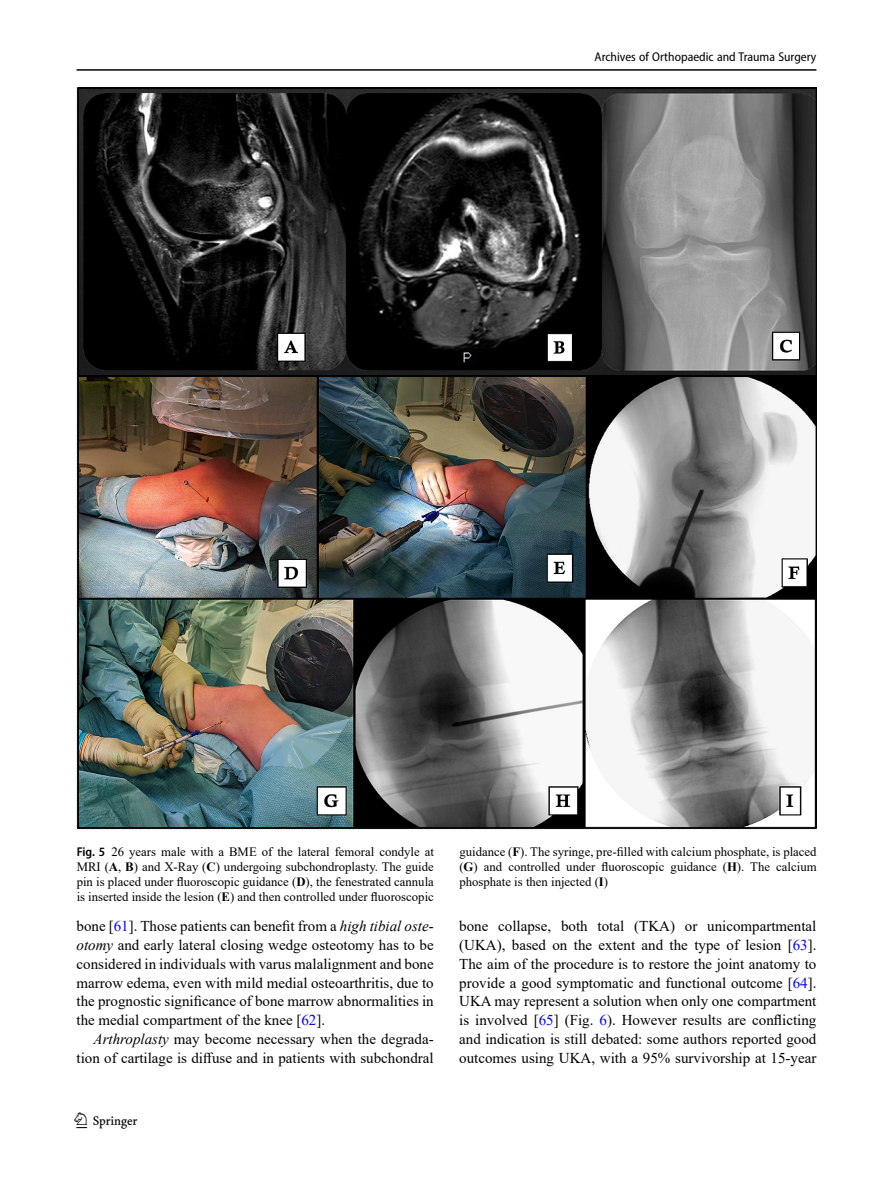
<style>
.page{position:relative;width:893px;height:1187px;background:#fff}
.page>*{position:absolute;margin:0;border:0;box-sizing:border-box;transform-origin:0 0}
.t1{font:22.5px "Springnew";color:#000}
.Body_Text_Indent{font:15px/18.8px "Times New Roman";color:#000;text-align:justify}
.Figure_Caption{font:12.75px/15px "Times New Roman";color:#000;text-align:justify}
.t2{font:semi-condensed 12.75px "Myriad Pro";color:#000}
.s1{font-family:"Myriad Pro";font-weight:600;font-stretch:semi-condensed}
.s2{font-weight:700}
.s3{color:#00f}
.s4{font-style:italic}
</style>
<div class="page">
<hr style="left:77px;top:69px;width:739px;height:2px;background:#000">
<img style="left:77px;top:87px;width:740px;height:742px">
<p class="t2" style="left:595px;top:49px;width:223px">Archives of Orthopaedic and Trauma Surgery</p>
<p class="Figure_Caption" style="left:77px;top:844px;width:359px"><span class="s1">Fig. 5</span> 26 years male with a BME of the lateral femoral condyle at MRI (<span class="s2">A</span>, <span class="s2">B</span>) and X-Ray (<span class="s2">C</span>) undergoing subchondroplasty. The guide pin is placed under fluoroscopic guidance (<span class="s2">D</span>), the fenestrated cannula is inserted inside the lesion (<span class="s2">E</span>) and then controlled under fluoroscopic</p>
<p class="Figure_Caption" style="left:459px;top:844px;width:359px">guidance (<span class="s2">F</span>). The syringe, pre-filled with calcium phosphate, is placed (<span class="s2">G</span>) and controlled under fluoroscopic guidance (<span class="s2">H</span>). The calcium phosphate is then injected (<span class="s2">I</span>)</p>
<p class="Body_Text_Indent" style="left:77px;top:916px;width:359px">bone [<span class="s3">61</span>]. Those patients can benefit from a <span class="s4">high tibial oste&shy;otomy</span> and early lateral closing wedge osteotomy has to be considered in individuals with varus malalignment and bone marrow edema, even with mild medial osteoarthritis, due to the prognostic significance of bone marrow abnormalities in the medial compartment of the knee [<span class="s3">62</span>].</p>
<p class="Body_Text_Indent" style="left:77px;top:1028px;width:359px;text-align:right"><span class="s4">Arthroplasty</span> may become necessary when the degrada&shy;tion of cartilage is diffuse and in patients with subchondral</p>
<h1 class="t1" style="left:77px;top:1107px;width:63px">1 3</h1>
<p class="Body_Text_Indent" style="left:459px;top:916px;width:359px">bone collapse, both total (TKA) or unicompartmental (UKA), based on the extent and the type of lesion [<span class="s3">63</span>].<br>The aim of the procedure is to restore the joint anatomy to provide a good symptomatic and functional outcome [<span class="s3">64</span>].<br>UKA may represent a solution when only one compartment is involved [<span class="s3">65</span>] (Fig. <span class="s3">6</span>). However results are conflicting and indication is still debated: some authors reported good outcomes using UKA, with a 95% survivorship at 15-year</p>
</div>
